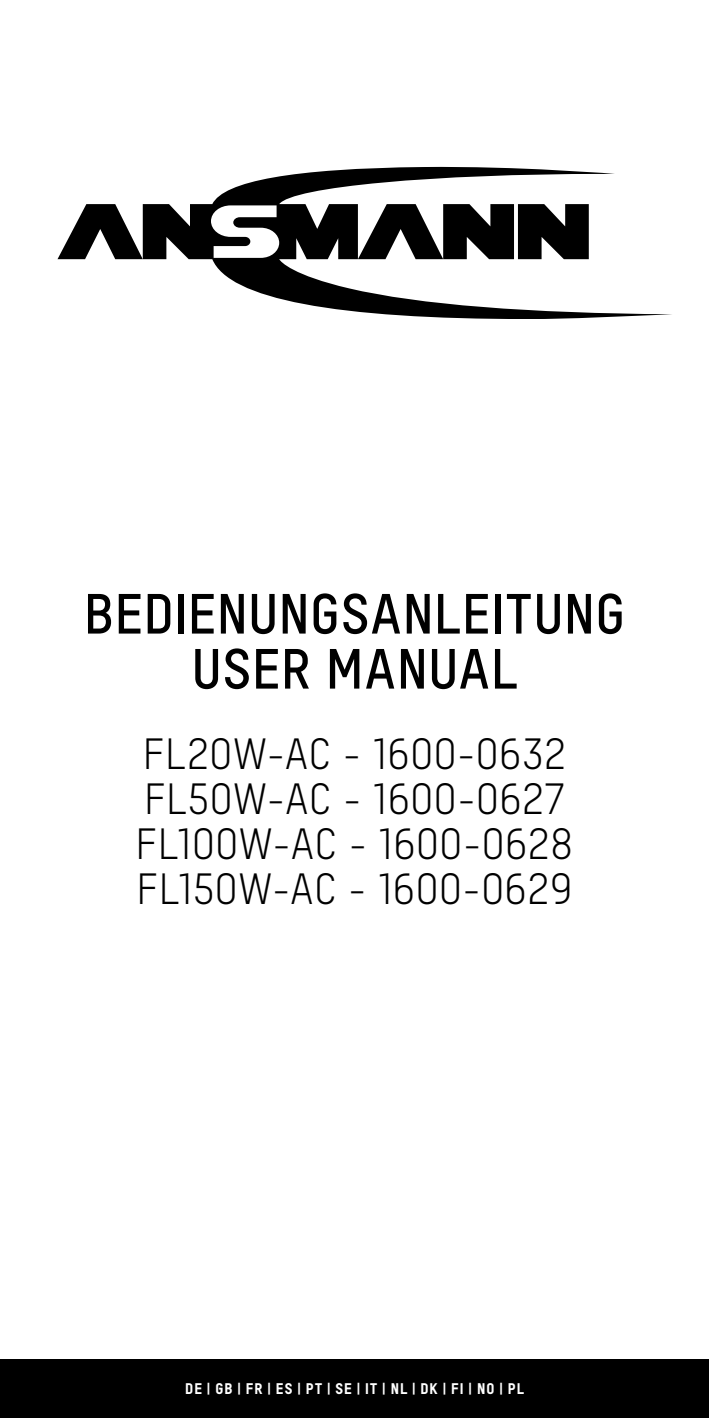
<style>
.page{position:relative;width:709px;height:1418px;background:#fff}
.page>*{position:absolute;margin:0;border:0;box-sizing:border-box;transform-origin:0 0}
.t1{font:55px/55px "T Star Pro Bold";letter-spacing:.025em;color:#000;text-align:center}
.t2{font:42.5px/45px "T Star Pro Regular";letter-spacing:.015em;color:#000}
.t3{font:15px "T Star Pro Heavy";letter-spacing:.075em;color:#fff}
</style>
<div class="page">
<div style="left:0;top:1359px;width:709px;height:58px;background:#000"></div>
<svg style="left:57px;top:204px;width:86px;height:55px"></svg>
<svg style="left:143px;top:167px;width:529px;height:151px"></svg>
<p class="t1" style="left:84px;top:581px;width:542px">BEDIENUNGSANLEITUNG<br>USER MANUAL</p>
<p class="t2" style="left:136px;top:728px;width:439px">FL20W-AC - 1600-0632<br>FL50W-AC - 1600-0627<br>FL100W-AC - 1600-0628<br>FL150W-AC - 1600-0629</p>
<p class="t3" style="left:185px;top:1377px;width:340px">DE | GB | FR | ES | PT | SE | IT | NL | DK | FI | NO | PL</p>
</div>
